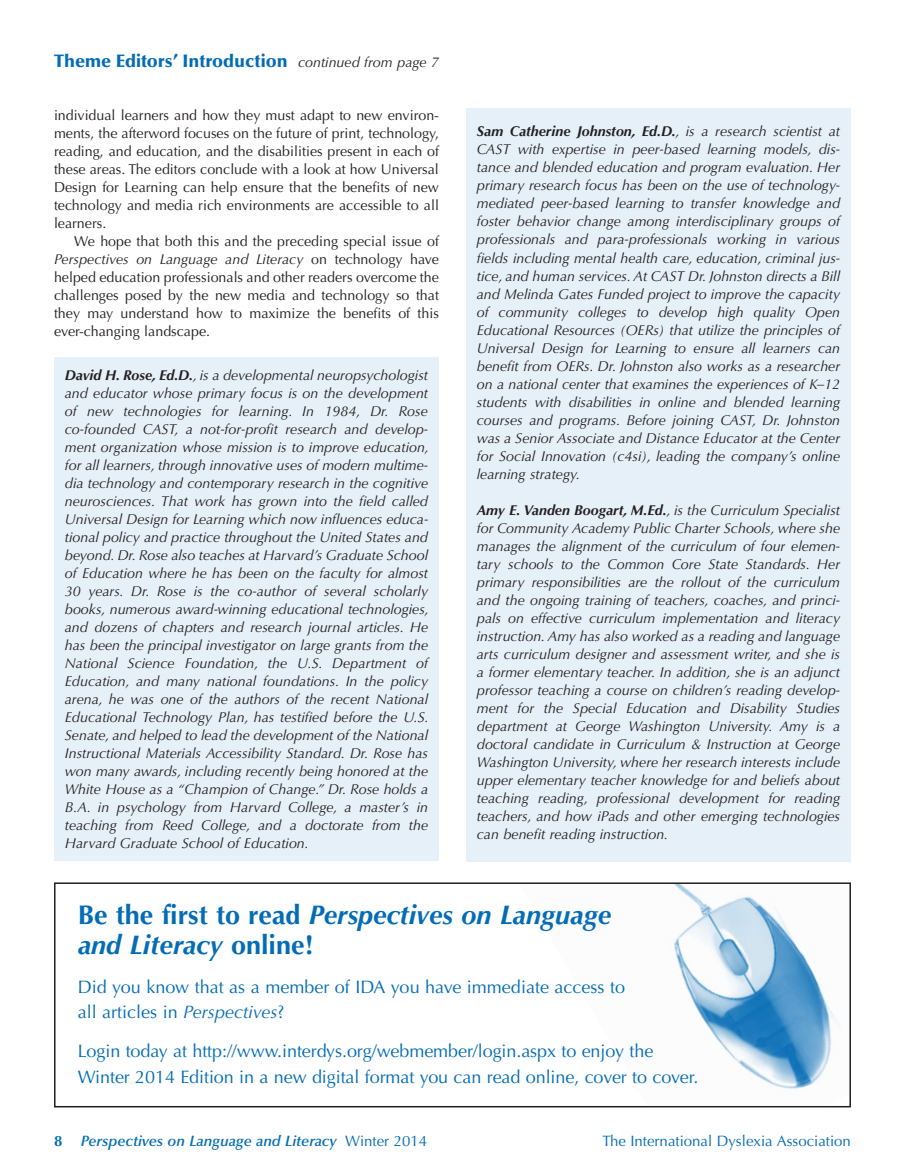
<style>
.page{position:relative;width:905px;height:1175px;background:#fff}
.page>*{position:absolute;margin:0;border:0;box-sizing:border-box;transform-origin:0 0}
.t1{font:italic 700 27px/30px "Optima";color:#036cb6}
.t2{font:18px/25.5px "Optima";letter-spacing:-.005em;color:#036cb6}
.t3{font:900 18px "Optima";color:#036cb6}
.t4{font:italic 600 15px "Optima";color:#036cb6}
.t5{font:15px "Optima";color:#036cb6}
.t6{font:italic 14.25px/18px "Optima";color:#231f20;text-align:justify}
.t7{font:14.25px/18px "Optima";color:#231f20;text-align:justify}
.s1{font-weight:400;font-style:italic;font-size:14.25px;color:#231f20}
.s2{font-style:italic}
.s3{font-weight:700}
.s4{font-style:normal}
.s5{font-weight:700;font-style:normal}
.s6{font-weight:400;font-style:normal}
</style>
<div class="page">
<div style="left:54px;top:357px;width:385px;height:504px;background:#e6f0f8"></div>
<div style="left:466px;top:108px;width:384px;height:753px;background:#e6f0f8"></div>
<img style="left:674px;top:885px;width:166px;height:204px">
<div style="left:54px;top:882px;width:796px;height:225px;border:2px solid #231f20"></div>
<p class="t3" style="left:54px;top:50px;width:386px">Theme Editors’ Introduction <span class="s1">continued from page 7</span></p>
<p class="t7" style="left:54px;top:106px;width:386px">individual learners and how they must adapt to new environ&shy;ments, the afterword focuses on the future of print, technology, reading, and education, and the disabilities present in each of these areas. The editors conclude with a look at how Universal Design for Learning can help ensure that the benefits of new technology and media rich environments are accessible to all learners.</p>
<p class="t7" style="left:54px;top:232px;width:386px;text-indent:20px">We hope that both this and the preceding special issue of <span class="s2">Perspectives on Language and Literacy</span> on technology have helped education professionals and other readers overcome the challenges posed by the new media and technology so that they may understand how to maximize the benefits of this ever-changing landscape.</p>
<p class="t6" style="left:65px;top:366px;width:365px"><span class="s3">David H. Rose, Ed.D.</span>, is a developmental neuropsychologist and educator whose primary focus is on the development of new technologies for learning. In 1984, Dr. Rose co-founded CAST, a not-for-profit research and develop&shy;ment organization whose mission is to improve education, for all learners, through innovative uses of modern multime&shy;dia technology and contemporary research in the cognitive neurosciences. That work has grown into the field called Universal Design for Learning which now influences educa&shy;tional policy and practice throughout the United States and beyond. Dr. Rose also teaches at Harvard’s Graduate School of Education where he has been on the faculty for almost 30 years. Dr. Rose is the co-author of several scholarly books, numerous award-winning educational technologies, and dozens of chapters and research journal articles. He has been the principal investigator on large grants from the National Science Foundation, the U.S. Department of Education, and many national foundations. In the policy arena, he was one of the authors of the recent National Educational Technology Plan, has testified before the U.S.<br>Senate, and helped to lead the development of the National Instructional Materials Accessibility Standard. Dr. Rose has won many awards, including recently being honored at the White House as a “Champion of Change.” Dr. Rose holds a B.A. in psychology from Harvard College, a master’s in teaching from Reed College, and a doctorate from the Harvard Graduate School of Education.</p>
<p class="t6" style="left:477px;top:123px;width:365px"><span class="s3">Sam Catherine Johnston, Ed.D.</span>, is a research scientist at CAST with expertise in peer-based learning models, dis&shy;tance and blended education and program evaluation. Her primary research focus has been on the use of technology&shy;mediated peer-based learning to transfer knowledge and foster behavior change among interdisciplinary groups of professionals and para-professionals working in various fields including mental health care, education, criminal jus&shy;tice, and human services. At CAST Dr. Johnston directs a Bill and Melinda Gates Funded project to improve the capacity of community colleges to develop high quality Open Educational Resources (OERs) that utilize the principles of Universal Design for Learning to ensure all learners can benefit from OERs. Dr. Johnston also works as a researcher on a national center that examines the experiences of K–12 students with disabilities in online and blended learning courses and programs. Before joining CAST, Dr. Johnston was a Senior Associate and Distance Educator at the Center for Social Innovation (c4si), leading the company’s online learning strategy.</p>
<p class="t6" style="left:477px;top:501px;width:365px"><span class="s3">Amy E. Vanden Boogart, M.Ed.</span>, is the Curriculum Specialist for Community Academy Public Charter Schools, where she manages the alignment of the curriculum of four elemen&shy;tary schools to the Common Core State Standards. Her primary responsibilities are the rollout of the curriculum and the ongoing training of teachers, coaches, and princi&shy;pals on effective curriculum implementation and literacy instruction. Amy has also worked as a reading and language arts curriculum designer and assessment writer, and she is a former elementary teacher. In addition, she is an adjunct professor teaching a course on children’s reading develop&shy;ment for the Special Education and Disability Studies department at George Washington University. Amy is a doctoral candidate in Curriculum &amp; Instruction at George Washington University, where her research interests include upper elementary teacher knowledge for and beliefs about teaching reading, professional development for reading teachers, and how iPads and other emerging technologies can benefit reading instruction.</p>
<h1 class="t1" style="left:78px;top:899px;width:535px"><span class="s4">Be the first to read</span> Perspectives on Language and Literacy <span class="s4">online!</span></h1>
<p class="t2" style="left:78px;top:974px;width:549px">Did you know that as a member of IDA you have immediate access to all articles in <span class="s2">Perspectives</span>?</p>
<p class="t2" style="left:78px;top:1038px;width:622px">Login today at http://www.interdys.org/webmember/login.aspx to enjoy the<br>Winter 2014 Edition in a new digital format you can read online, cover to cover.</p>
<p class="t4" style="left:54px;top:1131px;width:374px"><span class="s5">8</span> Perspectives on Language and Literacy <span class="s6">Winter 2014</span></p>
<p class="t5" style="left:602px;top:1131px;width:250px">The International Dyslexia Association</p>
</div>
